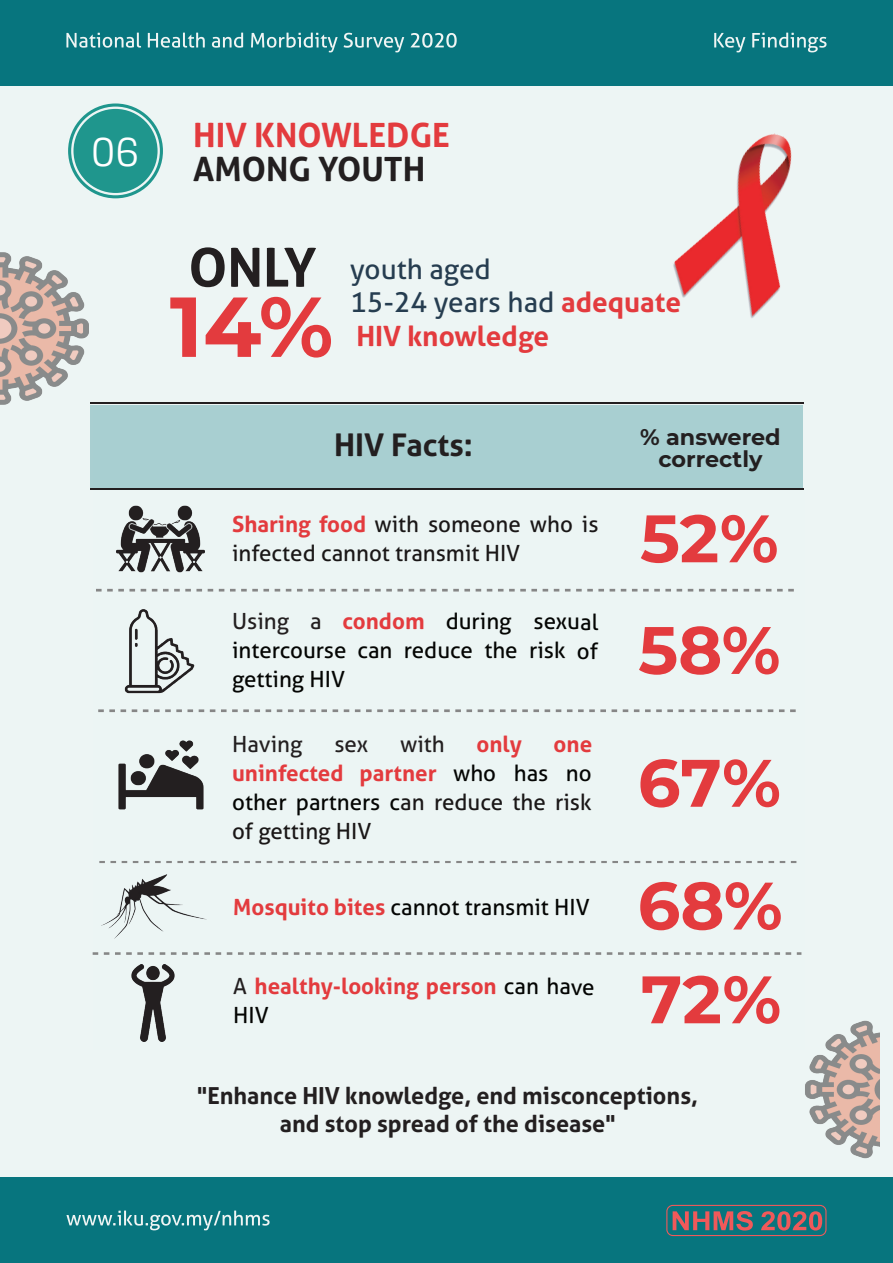
<style>
.page{position:relative;width:893px;height:1263px;background:#edf5f4}
.page>*{position:absolute;margin:0;border:0;box-sizing:border-box;transform-origin:0 0}
.t1{font:700 84.9px "Montserrat";color:#e33b3e}
.t2{font:700 66.9px/111.6px "Montserrat";color:#e33b3e}
.t3{font:700 53.55px "Aller";color:#231f20}
.t4{font:41.7px "Glegoo";color:#fff}
.t5{font:700 33.45px "Aller";color:#e33b3e}
.t6{font:700 33.45px "Aller";color:#231f20}
.t7{font:700 31.2px "Aller";color:#231f20}
.t8{font:27.9px/33.5px "Aller";color:#263d50}
.t9{font:700 23.4px/27.9px "Aller";color:#231f20;text-align:center}
.t10{font:22.35px/29px "Aller";color:#1a1717;text-align:justify}
.t11{font:22.35px/28.8px "Aller";color:#040503;text-align:justify}
.t12{font:700 22.35px/28.8px "Aller";color:#e33b3e}
.t13{font:700 22.35px/22.4px "Montserrat";color:#231f20;text-align:center}
.t14{font:22.35px "Aller";color:#231f20}
.s1{font-weight:700;color:#e33b3e}
.s2{color:#231f20}
.s3{color:#040503}
.s4{font-weight:400;color:#231f20}
.s5{font-weight:400;color:#040503}
</style>
<div class="page">
<svg style="left:68px;top:103px;width:95px;height:95px"></svg>
<img style="left:116px;top:505px;width:88px;height:68px">
<img style="left:118px;top:740px;width:86px;height:70px">
<img style="left:131px;top:964px;width:44px;height:77px">
<img style="left:124px;top:609px;width:71px;height:85px">
<hr style="left:90px;top:488px;width:714px;height:2px;background:#231f20">
<svg style="left:96px;top:589px;width:39px;height:2px"></svg>
<svg style="left:163px;top:589px;width:39px;height:2px"></svg>
<svg style="left:230px;top:589px;width:39px;height:2px"></svg>
<svg style="left:297px;top:589px;width:39px;height:2px"></svg>
<svg style="left:364px;top:589px;width:39px;height:2px"></svg>
<svg style="left:431px;top:589px;width:39px;height:2px"></svg>
<svg style="left:509px;top:589px;width:28px;height:2px"></svg>
<svg style="left:576px;top:589px;width:28px;height:2px"></svg>
<svg style="left:643px;top:589px;width:28px;height:2px"></svg>
<svg style="left:710px;top:589px;width:28px;height:2px"></svg>
<svg style="left:777px;top:589px;width:17px;height:2px"></svg>
<svg style="left:98px;top:709px;width:17px;height:3px"></svg>
<svg style="left:121px;top:709px;width:5px;height:3px"></svg>
<svg style="left:132px;top:709px;width:5px;height:3px"></svg>
<svg style="left:143px;top:709px;width:5px;height:3px"></svg>
<svg style="left:154px;top:709px;width:39px;height:3px"></svg>
<svg style="left:199px;top:709px;width:5px;height:3px"></svg>
<svg style="left:210px;top:709px;width:5px;height:3px"></svg>
<svg style="left:221px;top:709px;width:39px;height:3px"></svg>
<svg style="left:266px;top:709px;width:5px;height:3px"></svg>
<svg style="left:277px;top:709px;width:5px;height:3px"></svg>
<svg style="left:288px;top:709px;width:5px;height:3px"></svg>
<svg style="left:299px;top:709px;width:28px;height:3px"></svg>
<svg style="left:333px;top:709px;width:5px;height:3px"></svg>
<svg style="left:344px;top:709px;width:5px;height:3px"></svg>
<svg style="left:355px;top:709px;width:5px;height:3px"></svg>
<svg style="left:366px;top:709px;width:28px;height:3px"></svg>
<svg style="left:400px;top:709px;width:5px;height:3px"></svg>
<svg style="left:411px;top:709px;width:5px;height:3px"></svg>
<svg style="left:422px;top:709px;width:5px;height:3px"></svg>
<svg style="left:433px;top:709px;width:39px;height:3px"></svg>
<svg style="left:478px;top:709px;width:5px;height:3px"></svg>
<svg style="left:489px;top:709px;width:5px;height:3px"></svg>
<svg style="left:500px;top:709px;width:39px;height:3px"></svg>
<svg style="left:545px;top:709px;width:5px;height:3px"></svg>
<svg style="left:556px;top:709px;width:5px;height:3px"></svg>
<svg style="left:567px;top:709px;width:5px;height:3px"></svg>
<svg style="left:578px;top:709px;width:28px;height:3px"></svg>
<svg style="left:612px;top:709px;width:5px;height:3px"></svg>
<svg style="left:623px;top:709px;width:5px;height:3px"></svg>
<svg style="left:634px;top:709px;width:5px;height:3px"></svg>
<svg style="left:645px;top:709px;width:39px;height:3px"></svg>
<svg style="left:690px;top:709px;width:5px;height:3px"></svg>
<svg style="left:701px;top:709px;width:5px;height:3px"></svg>
<svg style="left:712px;top:709px;width:39px;height:3px"></svg>
<svg style="left:757px;top:709px;width:5px;height:3px"></svg>
<svg style="left:768px;top:709px;width:5px;height:3px"></svg>
<svg style="left:779px;top:709px;width:5px;height:3px"></svg>
<svg style="left:790px;top:709px;width:6px;height:3px"></svg>
<svg style="left:99px;top:861px;width:17px;height:2px"></svg>
<svg style="left:144px;top:861px;width:39px;height:2px"></svg>
<svg style="left:222px;top:861px;width:39px;height:2px"></svg>
<svg style="left:289px;top:861px;width:39px;height:2px"></svg>
<svg style="left:367px;top:861px;width:39px;height:2px"></svg>
<svg style="left:445px;top:861px;width:28px;height:2px"></svg>
<svg style="left:512px;top:861px;width:39px;height:2px"></svg>
<svg style="left:590px;top:861px;width:28px;height:2px"></svg>
<svg style="left:657px;top:861px;width:39px;height:2px"></svg>
<svg style="left:735px;top:861px;width:39px;height:2px"></svg>
<svg style="left:93px;top:952px;width:5px;height:3px"></svg>
<svg style="left:104px;top:952px;width:5px;height:3px"></svg>
<svg style="left:115px;top:952px;width:28px;height:3px"></svg>
<svg style="left:149px;top:952px;width:5px;height:3px"></svg>
<svg style="left:160px;top:952px;width:5px;height:3px"></svg>
<svg style="left:171px;top:952px;width:5px;height:3px"></svg>
<svg style="left:182px;top:952px;width:28px;height:3px"></svg>
<svg style="left:216px;top:952px;width:5px;height:3px"></svg>
<svg style="left:227px;top:952px;width:5px;height:3px"></svg>
<svg style="left:238px;top:952px;width:39px;height:3px"></svg>
<svg style="left:283px;top:952px;width:5px;height:3px"></svg>
<svg style="left:294px;top:952px;width:5px;height:3px"></svg>
<svg style="left:305px;top:952px;width:28px;height:3px"></svg>
<svg style="left:339px;top:952px;width:5px;height:3px"></svg>
<svg style="left:350px;top:952px;width:5px;height:3px"></svg>
<svg style="left:361px;top:952px;width:5px;height:3px"></svg>
<svg style="left:372px;top:952px;width:28px;height:3px"></svg>
<svg style="left:406px;top:952px;width:5px;height:3px"></svg>
<svg style="left:417px;top:952px;width:5px;height:3px"></svg>
<svg style="left:428px;top:952px;width:39px;height:3px"></svg>
<svg style="left:473px;top:952px;width:5px;height:3px"></svg>
<svg style="left:484px;top:952px;width:5px;height:3px"></svg>
<svg style="left:495px;top:952px;width:28px;height:3px"></svg>
<svg style="left:529px;top:952px;width:5px;height:3px"></svg>
<svg style="left:540px;top:952px;width:5px;height:3px"></svg>
<svg style="left:551px;top:952px;width:5px;height:3px"></svg>
<svg style="left:562px;top:952px;width:28px;height:3px"></svg>
<svg style="left:596px;top:952px;width:5px;height:3px"></svg>
<svg style="left:607px;top:952px;width:5px;height:3px"></svg>
<svg style="left:618px;top:952px;width:39px;height:3px"></svg>
<svg style="left:663px;top:952px;width:5px;height:3px"></svg>
<svg style="left:674px;top:952px;width:5px;height:3px"></svg>
<svg style="left:685px;top:952px;width:28px;height:3px"></svg>
<svg style="left:719px;top:952px;width:5px;height:3px"></svg>
<svg style="left:730px;top:952px;width:5px;height:3px"></svg>
<svg style="left:741px;top:952px;width:5px;height:3px"></svg>
<svg style="left:752px;top:952px;width:28px;height:3px"></svg>
<svg style="left:786px;top:952px;width:5px;height:3px"></svg>
<svg style="left:797px;top:952px;width:4px;height:3px"></svg>
<img style="left:102px;top:875px;width:104px;height:63px">
<div style="left:90px;top:405px;width:713px;height:82px;background:#a8cfd1"></div>
<hr style="left:90px;top:402px;width:714px;height:2px;background:#231f20">
<img style="left:805px;top:1020px;width:75px;height:139px">
<img style="left:0;top:252px;width:89px;height:153px">
<img style="left:673px;top:133px;width:119px;height:185px">
<div style="left:0;top:0;width:893px;height:85px;background:#07757e"></div>
<div style="left:0;top:1178px;width:893px;height:85px;background:#07757e"></div>
<svg style="left:66px;top:33px;width:75px;height:15px"></svg>
<svg style="left:148px;top:33px;width:57px;height:15px"></svg>
<svg style="left:212px;top:33px;width:31px;height:15px"></svg>
<svg style="left:251px;top:33px;width:87px;height:19px"></svg>
<svg style="left:344px;top:33px;width:60px;height:19px"></svg>
<svg style="left:411px;top:33px;width:46px;height:15px"></svg>
<svg style="left:714px;top:33px;width:31px;height:19px"></svg>
<svg style="left:752px;top:33px;width:74px;height:19px"></svg>
<svg style="left:66px;top:1210px;width:204px;height:20px"></svg>
<svg style="left:666px;top:1205px;width:160px;height:31px"></svg>
<p class="t4" style="left:91px;top:127px;width:50px">06</p>
<p class="t5" style="left:193px;top:114px;width:258px">HIV KNOWLEDGE</p>
<p class="t6" style="left:193px;top:148px;width:234px">AMONG YOUTH</p>
<p class="t3" style="left:188px;top:234px;width:130px">ONLY</p>
<p class="t1" style="left:170px;top:265px;width:165px">14%</p>
<p class="t8" style="left:350px;top:252px;width:332px">youth aged<br>15-24 years had <span class="s1">adequate<br>HIV knowledge</span></p>
<p class="t7" style="left:334px;top:426px;width:140px">HIV Facts:</p>
<p class="t10" style="left:232px;top:510px;width:368px"><span class="s1">Sharing food</span> with someone who is infected cannot transmit HIV</p>
<p class="t11" style="left:232px;top:607px;width:368px"><span class="s2">Using a</span> <span class="s1">condom</span> during sexual intercourse can reduce the risk of getting HIV</p>
<p class="t14" style="left:232px;top:730px;width:72px">Having</p>
<p class="t14" style="left:334px;top:730px;width:35px">sex</p>
<p class="t14" style="left:400px;top:730px;width:46px">with</p>
<p class="t12" style="left:476px;top:730px;width:47px">only</p>
<p class="t10" style="left:232px;top:730px;width:362px;text-indent:321px"><span class="s1">one uninfected partner</span> <span class="s3">who has no other partners c</span>an reduce the risk of getting HIV</p>
<p class="t11" style="left:233px;top:893px;width:358px"><span class="s1">Mosquito bites</span> cannot transmit HIV</p>
<p class="t12" style="left:233px;top:972px;width:363px"><span class="s4">A</span> healthy-looking person <span class="s5">can have<br>HIV</span></p>
<p class="t13" style="left:640px;top:425px;width:142px">% answered correctly</p>
<p class="t2" style="left:638px;top:479px;width:144px">52%<br>58%</p>
<p class="t2" style="left:638px;top:718px;width:146px;line-height:122.7px">67%<br>68%</p>
<p class="t2" style="left:641px;top:940px;width:142px">72%</p>
<p class="t9" style="left:197px;top:1081px;width:502px">"Enhance HIV knowledge, end misconceptions, and stop spread of the disease"</p>
</div>
